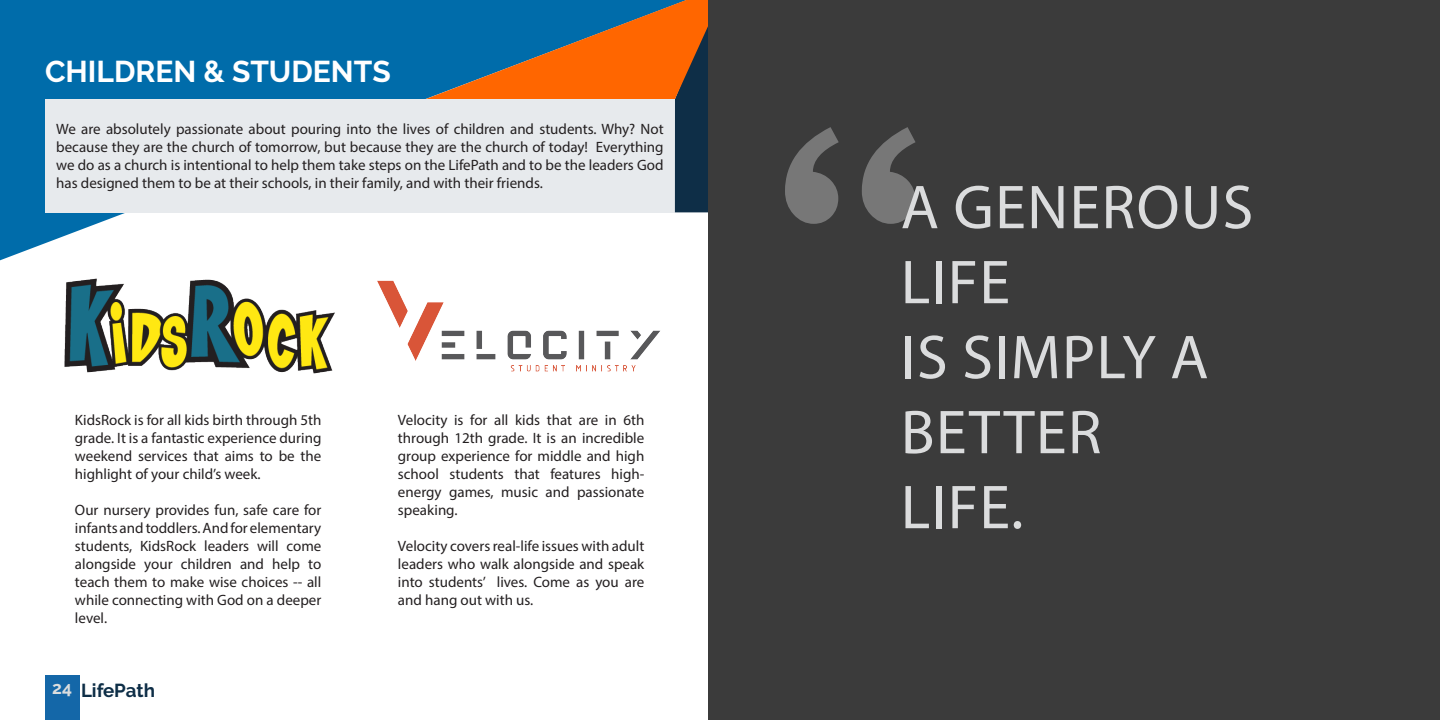
<style>
.page{position:relative;width:1440px;height:720px;background:#fff}
.page>*{position:absolute;margin:0;border:0;box-sizing:border-box;transform-origin:0 0}
.t1{font:62.5px "Myriad Pro";letter-spacing:.02em;color:#dbdcdd}
.t2{font:700 30px "Raleway";color:#fff}
.t3{font:700 18.75px "Raleway";letter-spacing:-.005em;color:#0e2e47}
.t4{font:15px/18px "Myriad Pro";color:#231f20;text-align:justify}
</style>
<div class="page">
<div style="left:45px;top:675px;width:34px;height:45px;background:#1467a8"></div>
<img style="left:377px;top:280px;width:283px;height:92px">
<img style="left:64px;top:278px;width:271px;height:96px">
<svg style="left:0;top:0;width:687px;height:260px;fill:#006caa"></svg>
<div style="left:45px;top:99px;width:630px;height:113px;background:#e7eaed"></div>
<svg style="left:426px;top:0;width:283px;height:212px"></svg>
<div style="left:709px;top:0;width:731px;height:720px;background:#3b3b3b"></div>
<svg style="left:785px;top:127px;width:130px;height:97px"></svg>
<p class="t2" style="left:45px;top:54px;width:347px">CHILDREN &amp; STUDENTS</p>
<p class="t4" style="left:56px;top:120px;width:609px">We are absolutely passionate about pouring into the lives of children and students. Why? Not because they are the church of tomorrow, but because they are the church of today! Everything we do as a church is intentional to help them take steps on the LifePath and to be the leaders God has designed them to be at their schools, in their family, and with their friends.</p>
<p class="t4" style="left:75px;top:411px;width:248px">KidsRock is for all kids birth through 5th grade. It is a fantastic experience during weekend services that aims to be the highlight of your child’s week.</p>
<p class="t4" style="left:75px;top:501px;width:248px">Our nursery provides fun, safe care for infants and toddlers. And for elementary students, KidsRock leaders will come alongside your children and help to teach them to make wise choices -- all while connecting with God on a deeper level.</p>
<p class="t3" style="left:52px;top:680px;width:104px"><sup>24</sup> LifePath</p>
<p class="t4" style="left:398px;top:411px;width:248px">Velocity is for all kids that are in 6th through 12th grade. It is an incredible group experience for middle and high school students that features high&shy;energy games, music and passionate speaking.</p>
<p class="t4" style="left:398px;top:537px;width:248px">Velocity covers real-life issues with adult leaders who walk alongside and speak into students’ lives. Come as you are and hang out with us.</p>
<p class="t1" style="left:901px;top:169px;width:354px">A GENEROUS</p>
<p class="t1" style="left:901px;top:244px;width:111px">LIFE</p>
<p class="t1" style="left:901px;top:319px;width:309px">IS SIMPLY A</p>
<p class="t1" style="left:901px;top:394px;width:202px">BETTER</p>
<p class="t1" style="left:901px;top:469px;width:124px">LIFE.</p>
</div>
